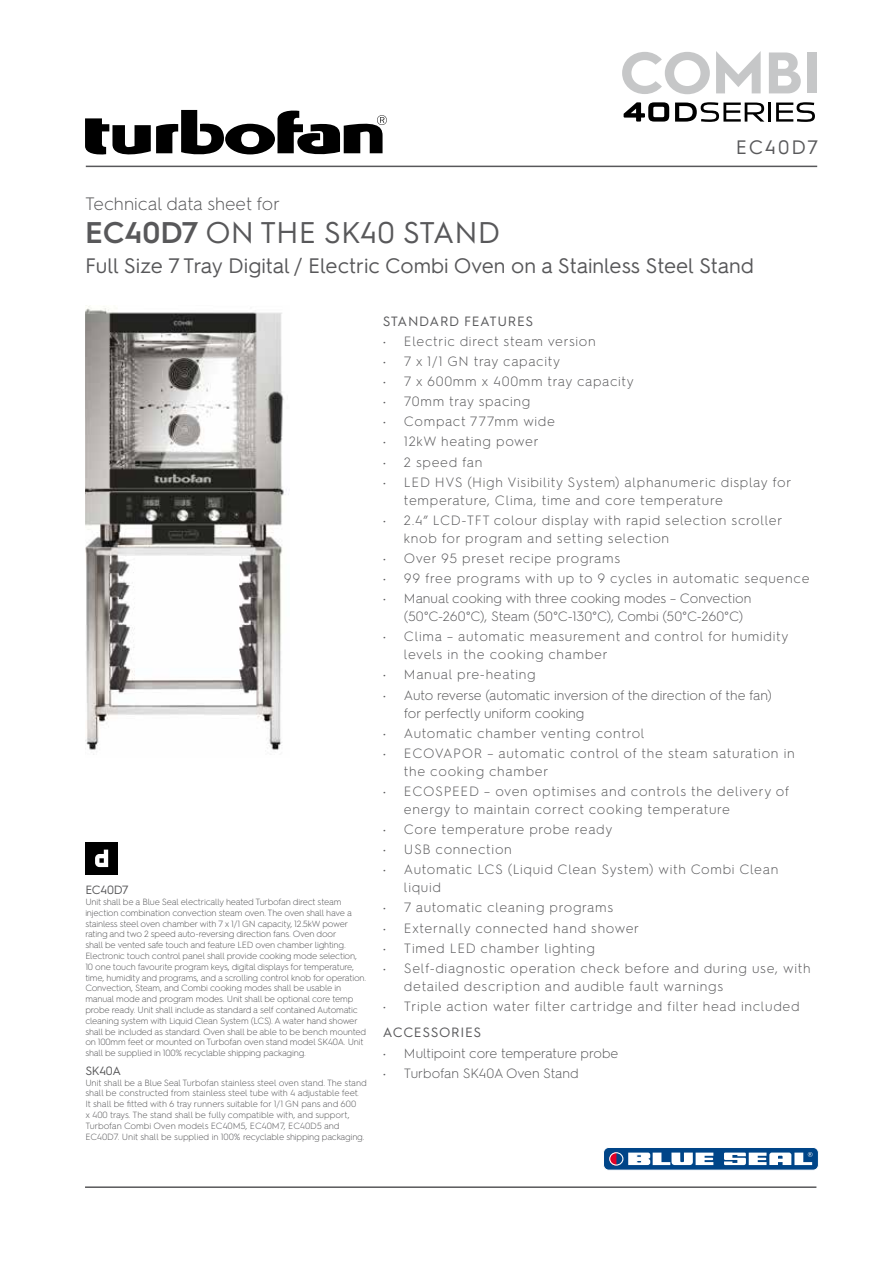
<style>
.page{position:relative;width:893px;height:1263px;background:#fff}
.page>*{position:absolute;margin:0;border:0;box-sizing:border-box;transform-origin:0 0}
.t1{font:30px "Hurme Geometric Sans 2";color:#58585a}
.t2{font:21px "Hurme Geometric Sans 2";color:#58585a}
.t3{font:19.5px "Hurme Geometric Sans 2";letter-spacing:.1em;color:#58585a}
.t4{font:300 18px "Hurme Geometric Sans 2";color:#58585a}
.t5{font:300 13.5px/18px "Hurme Geometric Sans 2";letter-spacing:.05em;color:#58585a}
.t6{font:300 13.5px/18px "Hurme Geometric Sans 2";color:#58585a}
.t7{font:13.5px "Hurme Geometric Sans 2";letter-spacing:.05em;color:#58585a}
.t8{font:300 13.5px "Hurme Geometric Sans 2";letter-spacing:-.005em;color:#58585a}
.t9{font:12px "Hurme Geometric Sans 2";letter-spacing:-.02em;color:#58585a}
.t10{font:300 9px/10.8px "Hurme Geometric Sans 2";letter-spacing:-.02em;color:#58585a}
.s1{font-weight:600}
</style>
<div class="page">
<div style="left:85px;top:842px;width:33px;height:33px;background:#000"></div>
<svg style="left:95px;top:849px;width:13px;height:18px"></svg>
<svg style="left:85px;top:109px;width:302px;height:46px"></svg>
<hr style="left:86px;top:166px;width:731px;height:1px;background:#58585a">
<hr style="left:85px;top:1186px;width:731px;height:2px;background:#58585a">
<img style="left:85px;top:306px;width:204px;height:449px">
<svg style="left:624px;top:102px;width:45px;height:20px"></svg>
<svg style="left:675px;top:102px;width:89px;height:20px"></svg>
<hr style="left:768px;top:103px;width:3px;height:19px;background:#000">
<svg style="left:776px;top:102px;width:39px;height:20px"></svg>
<svg style="left:622px;top:52px;width:88px;height:42px"></svg>
<svg style="left:716px;top:51px;width:45px;height:42px"></svg>
<svg style="left:769px;top:52px;width:32px;height:41px"></svg>
<div style="left:807px;top:52px;width:9px;height:41px;background:#c6c7c8"></div>
<div style="left:603px;top:1147px;width:215px;height:23px;background:#004588;border-radius:5px"></div>
<div style="left:603px;top:1147px;width:216px;height:23px;border:1px solid #fff;border-radius:5px"></div>
<svg style="left:609px;top:1153px;width:7px;height:12px"></svg>
<div style="left:609px;top:1152px;width:14px;height:13px;border:1px solid #fff;border-radius:50%"></div>
<svg style="left:628px;top:1152px;width:86px;height:13px"></svg>
<svg style="left:724px;top:1152px;width:88px;height:13px"></svg>
<h3 class="t3" style="left:736px;top:134px;width:84px">EC40D7</h3>
<h3 class="t4" style="left:85px;top:192px;width:197px">Technical data sheet for</h3>
<h1 class="t1" style="left:85px;top:212px;width:417px"><span class="s1">EC40D7</span> ON THE SK40 STAND</h1>
<h2 class="t2" style="left:85px;top:251px;width:670px">Full Size 7 Tray Digital / Electric Combi Oven on a Stainless Steel Stand</h2>
<h3 class="t9" style="left:85px;top:881px;width:45px">EC40D7</h3>
<p class="t10" style="left:85px;top:896px;width:282px">Unit shall be a Blue Seal electrically heated Turbofan direct steam injection combination convection steam oven. The oven shall have a stainless steel oven chamber with 7 x 1/1 GN capacity, 12.5kW power rating and two 2 speed auto-reversing direction fans. Oven door<br>shall be vented safe touch and feature LED oven chamber lighting.<br>Electronic touch control panel shall provide cooking mode selection, 10 one touch favourite program keys, digital displays for temperature, time, humidity and programs, and a scrolling control knob for operation.<br>Convection, Steam, and Combi cooking modes shall be usable in manual mode and program modes. Unit shall be optional core temp probe ready. Unit shall include as standard a self contained Automatic cleaning system with Liquid Clean System (LCS). A water hand shower shall be included as standard. Oven shall be able to be bench mounted on 100mm feet or mounted on Turbofan oven stand model SK40A. Unit shall be supplied in 100% recyclable shipping packaging.</p>
<h3 class="t9" style="left:85px;top:1062px;width:37px">SK40A</h3>
<p class="t10" style="left:85px;top:1076px;width:283px">Unit shall be a Blue Seal Turbofan stainless steel oven stand. The stand shall be constructed from stainless steel tube with 4 adjustable feet.<br>It shall be fitted with 6 tray runners suitable for 1/1 GN pans and 600<br>x 400 trays. The stand shall be fully compatible with, and support, Turbofan Combi Oven models EC40M5, EC40M7, EC40D5 and EC40D7. Unit shall be supplied in 100% recyclable shipping packaging.</p>
<h3 class="t7" style="left:383px;top:311px;width:152px">STANDARD FEATURES</h3>
<h3 class="t5" style="left:383px;top:331px;width:215px">• Electric direct steam version</h3>
<h3 class="t5" style="left:383px;top:351px;width:179px">• 7 x 1/1 GN tray capacity</h3>
<h3 class="t5" style="left:383px;top:371px;width:253px">• 7 x 600mm x 400mm tray capacity</h3>
<h3 class="t5" style="left:383px;top:392px;width:149px">• 70mm tray spacing</h3>
<h3 class="t5" style="left:383px;top:412px;width:174px">• Compact 777mm wide</h3>
<h3 class="t5" style="left:383px;top:432px;width:158px">• 12kW heating power</h3>
<h3 class="t5" style="left:383px;top:452px;width:101px">• 2 speed fan</h3>
<h3 class="t5" style="left:404px;top:472px;width:389px;text-indent:-21px">• LED HVS (High Visibility System) alphanumeric display for temperature, Clima, time and core temperature</h3>
<h3 class="t5" style="left:404px;top:510px;width:380px;text-indent:-21px">• 2.4” LCD-TFT colour display with rapid selection scroller knob for program and setting selection</h3>
<h3 class="t5" style="left:383px;top:548px;width:239px">• Over 95 preset recipe programs</h3>
<h3 class="t5" style="left:383px;top:568px;width:428px">• 99 free programs with up to 9 cycles in automatic sequence</h3>
<h3 class="t6" style="left:404px;top:589px;width:349px;text-indent:-21px">• Manual cooking with three cooking modes – Convection (50°C-260°C), Steam (50°C-130°C), Combi (50°C-260°C)</h3>
<h3 class="t5" style="left:404px;top:627px;width:386px;text-indent:-21px">• Clima – automatic measurement and control for humidity levels in the cooking chamber</h3>
<h3 class="t5" style="left:383px;top:665px;width:154px">• Manual pre-heating</h3>
<h3 class="t6" style="left:404px;top:685px;width:369px;text-indent:-21px">• Auto reverse (automatic inversion of the direction of the fan) for perfectly uniform cooking</h3>
<h3 class="t5" style="left:383px;top:723px;width:264px">• Automatic chamber venting control</h3>
<h3 class="t5" style="left:404px;top:743px;width:392px;text-indent:-21px">• ECOVAPOR – automatic control of the steam saturation in the cooking chamber</h3>
<h3 class="t5" style="left:404px;top:781px;width:387px;text-indent:-21px">• ECOSPEED – oven optimises and controls the delivery of energy to maintain correct cooking temperature</h3>
<h3 class="t5" style="left:383px;top:819px;width:231px">• Core temperature probe ready</h3>
<h3 class="t5" style="left:383px;top:840px;width:131px">• USB connection</h3>
<h3 class="t5" style="left:404px;top:860px;width:376px;text-indent:-21px">• Automatic LCS (Liquid Clean System) with Combi Clean liquid</h3>
<h3 class="t5" style="left:383px;top:898px;width:232px">• 7 automatic cleaning programs</h3>
<h3 class="t5" style="left:383px;top:918px;width:258px">• Externally connected hand shower</h3>
<h3 class="t5" style="left:383px;top:938px;width:214px">• Timed LED chamber lighting</h3>
<h3 class="t5" style="left:404px;top:958px;width:408px;text-indent:-21px">• Self-diagnostic operation check before and during use, with detailed description and audible fault warnings</h3>
<h3 class="t5" style="left:383px;top:996px;width:418px">• Triple action water filter cartridge and filter head included</h3>
<h3 class="t7" style="left:383px;top:1023px;width:100px">ACCESSORIES</h3>
<h3 class="t6" style="left:383px;top:1043px;width:237px">• Multipoint core temperature probe</h3>
<h3 class="t8" style="left:383px;top:1064px;width:198px">• Turbofan SK40A Oven Stand</h3>
</div>
